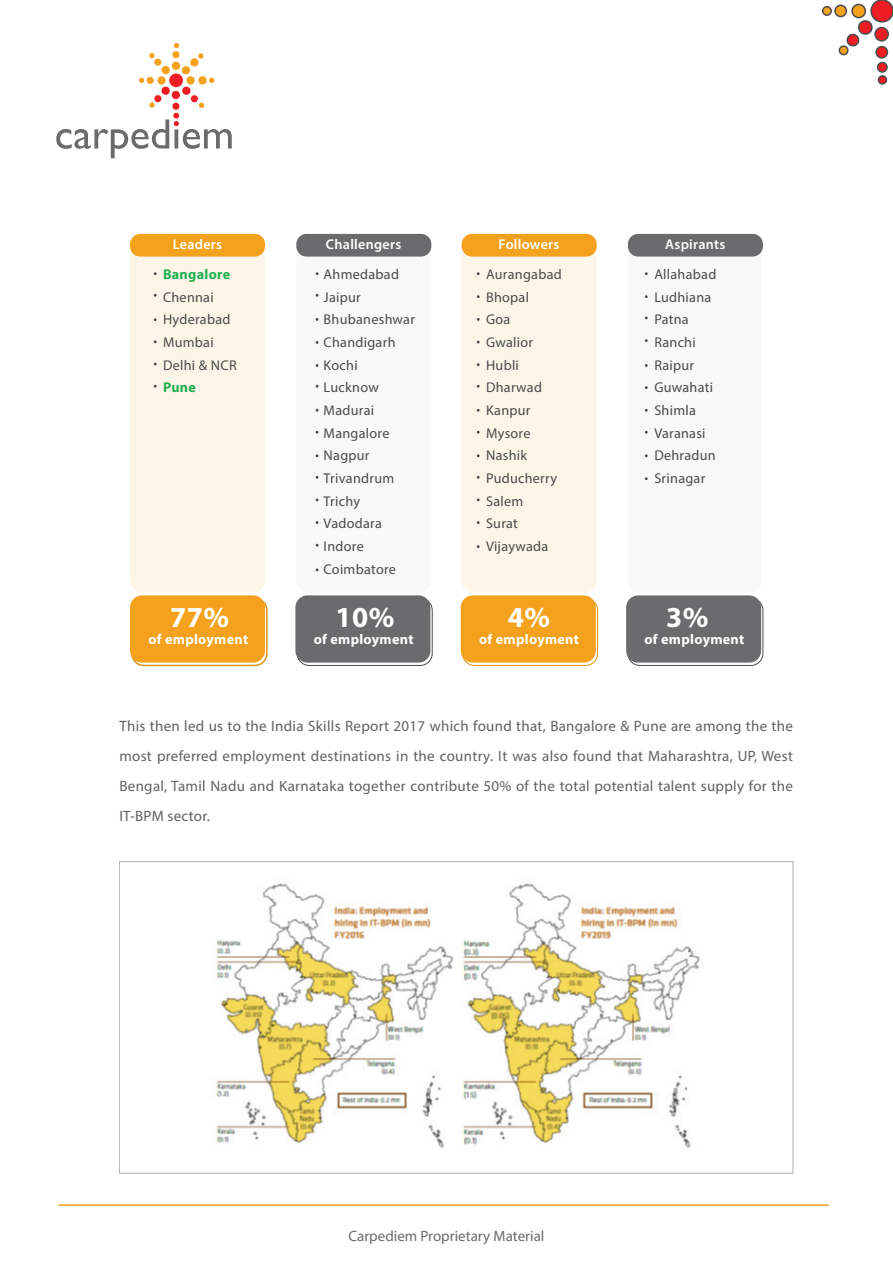
<style>
.page{position:relative;width:893px;height:1263px;background:#fff}
.page>*{position:absolute;margin:0;border:0;box-sizing:border-box;transform-origin:0 0}
.t1{font:700 29.1px "Myriad Pro";color:#fff}
.t2{font:15px/30px "Myriad Pro";letter-spacing:.02em;color:#606160;text-align:justify}
.t3{font:15px "Myriad Pro";color:#6b6b6e}
.t4{font:14.1px/22.6px "Myriad Pro";letter-spacing:.02em;color:#494a4a}
.t5{font:700 14.1px "Myriad Pro";letter-spacing:.02em;color:#fff}
.t6{font:600 14.1px "Myriad Pro";letter-spacing:.02em;color:#fff}
.t7{font:700 14.1px "Myriad Pro";letter-spacing:.02em;color:#1fb04f}
</style>
<div class="page">
<svg style="left:56px;top:43px;width:176px;height:115px"></svg>
<hr style="left:58px;top:1204px;width:771px;height:2px;background:#f4a11d">
<div style="left:875px;top:28px;width:13px;height:13px;background:#ee1d23;border-radius:50%"></div>
<div style="left:874px;top:27px;width:15px;height:15px;border:2px solid #4b4c4d;border-radius:50%"></div>
<div style="left:871px;top:0;width:22px;height:22px;background:#ee1d23;border-radius:50%"></div>
<div style="left:870px;top:0;width:23px;height:23px;border:2px solid #4b4c4d;border-radius:50%"></div>
<div style="left:852px;top:4px;width:13px;height:14px;background:#f4a11d;border-radius:50%"></div>
<div style="left:851px;top:4px;width:15px;height:14px;border:2px solid #4b4c4d;border-radius:50%"></div>
<div style="left:835px;top:5px;width:11px;height:12px;background:#f4a11d;border-radius:50%"></div>
<div style="left:834px;top:5px;width:13px;height:12px;border:2px solid #4b4c4d;border-radius:50%"></div>
<div style="left:823px;top:7px;width:8px;height:8px;background:#f4a11d;border-radius:50%"></div>
<div style="left:822px;top:6px;width:10px;height:10px;border:2px solid #4b4c4d;border-radius:50%"></div>
<div style="left:876px;top:47px;width:11px;height:11px;background:#ee1d23;border-radius:50%"></div>
<div style="left:875px;top:46px;width:13px;height:13px;border:2px solid #4b4c4d;border-radius:50%"></div>
<div style="left:878px;top:63px;width:9px;height:9px;background:#ee1d23;border-radius:50%"></div>
<div style="left:877px;top:62px;width:11px;height:11px;border:2px solid #4b4c4d;border-radius:50%"></div>
<div style="left:878px;top:76px;width:8px;height:8px;background:#ee1d23;border-radius:50%"></div>
<div style="left:878px;top:75px;width:9px;height:10px;border:2px solid #4b4c4d;border-radius:50%"></div>
<svg style="left:838px;top:18px;width:37px;height:38px"></svg>
<div style="left:130px;top:245px;width:135px;height:348px;background:#fdf5e8;border-radius:13px"></div>
<div style="left:130px;top:234px;width:135px;height:23px;background:#f4a11d;border-radius:10px"></div>
<div style="left:131px;top:597px;width:137px;height:69px;border:2px solid #dc9118;border-radius:12px"></div>
<div style="left:130px;top:595px;width:135px;height:68px;background:#f4a11d;border-radius:12px"></div>
<div style="left:462px;top:245px;width:135px;height:348px;background:#fdf5e8;border-radius:13px"></div>
<div style="left:462px;top:234px;width:135px;height:23px;background:#f4a11d;border-radius:10px"></div>
<div style="left:462px;top:598px;width:136px;height:68px;border:1px solid #dc9118;border-radius:12px"></div>
<div style="left:461px;top:595px;width:135px;height:68px;background:#f4a11d;border-radius:12px"></div>
<div style="left:296px;top:245px;width:135px;height:348px;background:#f8f8f8;border-radius:13px"></div>
<div style="left:296px;top:234px;width:135px;height:23px;background:#6b6b6e;border-radius:10px"></div>
<div style="left:297px;top:598px;width:136px;height:68px;border:1px solid #4b4c4d;border-radius:12px"></div>
<div style="left:295px;top:595px;width:135px;height:68px;background:#6b6b6e;border-radius:12px"></div>
<div style="left:628px;top:234px;width:135px;height:23px;background:#6b6b6e;border-radius:10px"></div>
<div style="left:627px;top:245px;width:135px;height:348px;background:#f8f8f8;border-radius:13px"></div>
<div style="left:627px;top:598px;width:136px;height:68px;border:1px solid #4b4c4d;border-radius:12px"></div>
<div style="left:626px;top:595px;width:135px;height:68px;background:#6b6b6e;border-radius:12px"></div>
<img style="left:216px;top:883px;width:484px;height:265px">
<p class="t6" style="left:173px;top:236px;width:51px">Leaders</p>
<p class="t7" style="left:163px;top:265px;width:69px">Bangalore</p>
<p class="t4" style="left:163px;top:285px;width:75px">Chennai<br>Hyderabad<br>Mumbai<br>Delhi &amp; NCR</p>
<p class="t7" style="left:163px;top:378px;width:34px">Pune</p>
<h1 class="t1" style="left:170px;top:598px;width:61px">77%</h1>
<p class="t5" style="left:148px;top:630px;width:101px">of employment</p>
<p class="t6" style="left:326px;top:236px;width:77px">Challengers</p>
<p class="t4" style="left:324px;top:263px;width:93px">Ahmedabad<br>Jaipur<br>Bhubaneshwar<br>Chandigarh<br>Kochi<br>Lucknow<br>Madurai<br>Mangalore<br>Nagpur<br>Trivandrum<br>Trichy<br>Vadodara<br>Indore<br>Coimbatore</p>
<h1 class="t1" style="left:335px;top:598px;width:61px">10%</h1>
<p class="t5" style="left:314px;top:630px;width:101px">of employment</p>
<p class="t6" style="left:499px;top:236px;width:62px">Followers</p>
<p class="t4" style="left:486px;top:263px;width:77px">Aurangabad<br>Bhopal<br>Goa<br>Gwalior<br>Hubli<br>Dharwad<br>Kanpur<br>Mysore<br>Nashik<br>Puducherry<br>Salem<br>Surat<br>Vijaywada</p>
<h1 class="t1" style="left:508px;top:598px;width:44px">4%</h1>
<p class="t5" style="left:479px;top:630px;width:101px">of employment</p>
<p class="t6" style="left:665px;top:236px;width:62px">Aspirants</p>
<p class="t4" style="left:654px;top:263px;width:63px">Allahabad<br>Ludhiana<br>Patna<br>Ranchi<br>Raipur<br>Guwahati<br>Shimla<br>Varanasi<br>Dehradun<br>Srinagar</p>
<h1 class="t1" style="left:666px;top:598px;width:44px">3%</h1>
<p class="t5" style="left:644px;top:630px;width:101px">of employment</p>
<p class="t2" style="left:119px;top:711px;width:675px">This then led us to the India Skills Report 2017 which found that, Bangalore &amp; Pune are among the the most preferred employment destinations in the country. It was also found that Maharashtra, UP, West Bengal, Tamil Nadu and Karnataka together contribute 50% of the total potential talent supply for the IT-BPM sector.</p>
<p class="t3" style="left:348px;top:1226px;width:197px">Carpediem Proprietary Material</p>
</div>
